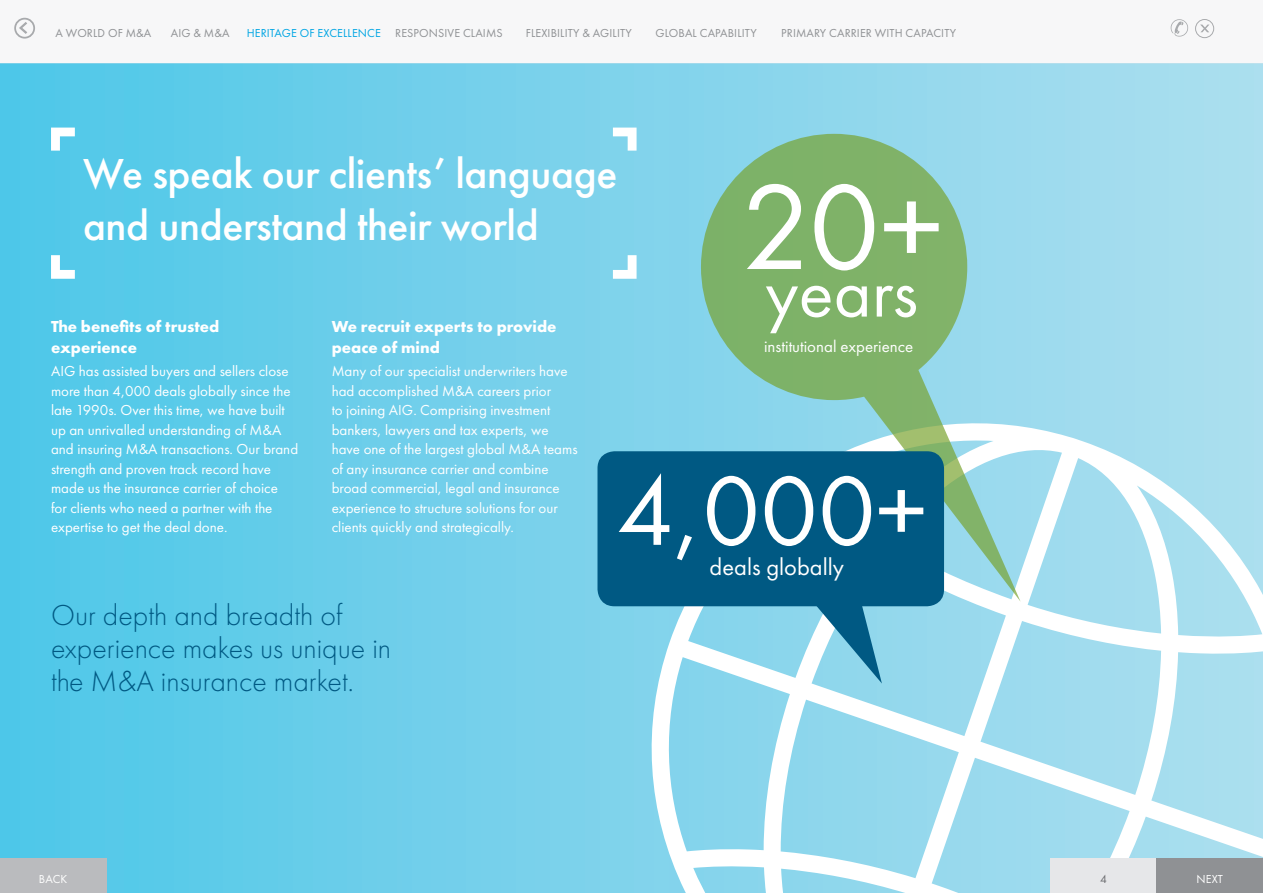
<style>
.page{position:relative;width:1263px;height:893px;background:#fff}
.page>*{position:absolute;margin:0;border:0;box-sizing:border-box;transform-origin:0 0}
.Body{font:125.55px "Futura PT";color:#fff}
.Body-2{font:101.85px "Futura PT";color:#fff}
.Body-3{font:72.6px "Futura PT";color:#fff}
.headline1{font:500 43.5px/52.2px "Futura PT";letter-spacing:-.01em;color:#fff}
.Body-4{font:300 30px/33px "Futura PT";color:#005983}
.Body-5{font:24.45px "Futura PT";color:#fff}
.Body-6{font:16.95px "Futura PT";color:#fff}
.Body-7{font:700 16.5px/21px "Futura PT";color:#fff}
.Body-8{font:15px/19.5px "Futura PT";color:#fff}
.navigation{font:12px "Futura PT";letter-spacing:.01em;color:#8f9194}
.navigation-2{font:12px "Futura PT";letter-spacing:.01em;color:#00a5e3}
.t1{font:12px "Futura PT";letter-spacing:.01em;color:#fff}
.t2{font:12px "Futura PT";color:#6c6d70}
</style>
<div class="page">
<div style="left:0;top:64px;width:1263px;height:829px;background:linear-gradient(to right,#4fc7e8,#afdfef)"></div>
<svg style="left:641px;top:414px;width:622px;height:479px"></svg>
<svg style="left:701px;top:134px;width:319px;height:468px;background:#8cc4a4"></svg>
<div style="left:597px;top:451px;width:347px;height:155px;background:#005983;border-radius:17px"></div>
<div style="left:1050px;top:859px;width:213px;height:34px;background:#e6e7e9"></div>
<div style="left:0;top:859px;width:106px;height:34px;background:#babbbe"></div>
<div style="left:1157px;top:859px;width:106px;height:34px;background:#8f9194"></div>
<div style="left:0;top:0;width:1263px;height:64px;background:#f7f7f8"></div>
<svg style="left:613px;top:128px;width:23px;height:23px"></svg>
<svg style="left:613px;top:255px;width:23px;height:24px"></svg>
<svg style="left:51px;top:255px;width:24px;height:24px"></svg>
<svg style="left:51px;top:128px;width:24px;height:23px"></svg>
<svg style="left:801px;top:606px;width:81px;height:78px"></svg>
<p class="navigation" style="left:55px;top:26px;width:98px">A WORLD OF M&amp;A</p>
<p class="navigation" style="left:171px;top:26px;width:60px">AIG &amp; M&amp;A</p>
<p class="navigation-2" style="left:247px;top:26px;width:136px">HERITAGE OF EXCELLENCE</p>
<p class="navigation" style="left:395px;top:26px;width:109px">RESPONSIVE CLAIMS</p>
<p class="navigation" style="left:526px;top:26px;width:108px">FLEXIBILITY &amp; AGILITY</p>
<p class="navigation" style="left:656px;top:26px;width:103px">GLOBAL CAPABILITY</p>
<p class="navigation" style="left:781px;top:26px;width:176px">PRIMARY CARRIER WITH CAPACITY</p>
<p class="headline1" style="left:83px;top:147px;width:536px">We speak our clients’ language and understand their world</p>
<p class="Body" style="left:740px;top:153px;width:204px">20+</p>
<p class="Body-3" style="left:765px;top:249px;width:154px">years</p>
<p class="Body-6" style="left:764px;top:336px;width:151px">institutional experience</p>
<p class="Body-7" style="left:51px;top:315px;width:170px">The benefits of trusted experience</p>
<p class="Body-8" style="left:51px;top:361px;width:249px">AIG has assisted buyers and sellers close more than 4,000 deals globally since the late 1990s. Over this time, we have built up an unrivalled understanding of M&amp;A and insuring M&amp;A transactions. Our brand strength and proven track record have made us the insurance carrier of choice<br>for clients who need a partner with the expertise to get the deal done.</p>
<p class="Body-7" style="left:332px;top:315px;width:226px">We recruit experts to provide peace of mind</p>
<p class="Body-8" style="left:332px;top:361px;width:248px">Many of our specialist underwriters have had accomplished M&amp;A careers prior<br>to joining AIG. Comprising investment bankers, lawyers and tax experts, we have one of the largest global M&amp;A teams of any insurance carrier and combine broad commercial, legal and insurance experience to structure solutions for our clients quickly and strategically.</p>
<p class="Body-2" style="left:617px;top:450px;width:312px">4,000+</p>
<p class="Body-5" style="left:710px;top:552px;width:136px">deals globally</p>
<p class="Body-4" style="left:51px;top:598px;width:342px">Our depth and breadth of experience makes us unique in the M&amp;A insurance market.</p>
<p class="t1" style="left:39px;top:872px;width:30px">BACK</p>
<p class="t2" style="left:1100px;top:872px;width:8px">4</p>
<p class="t1" style="left:1196px;top:872px;width:28px">NEXT</p>
</div>
